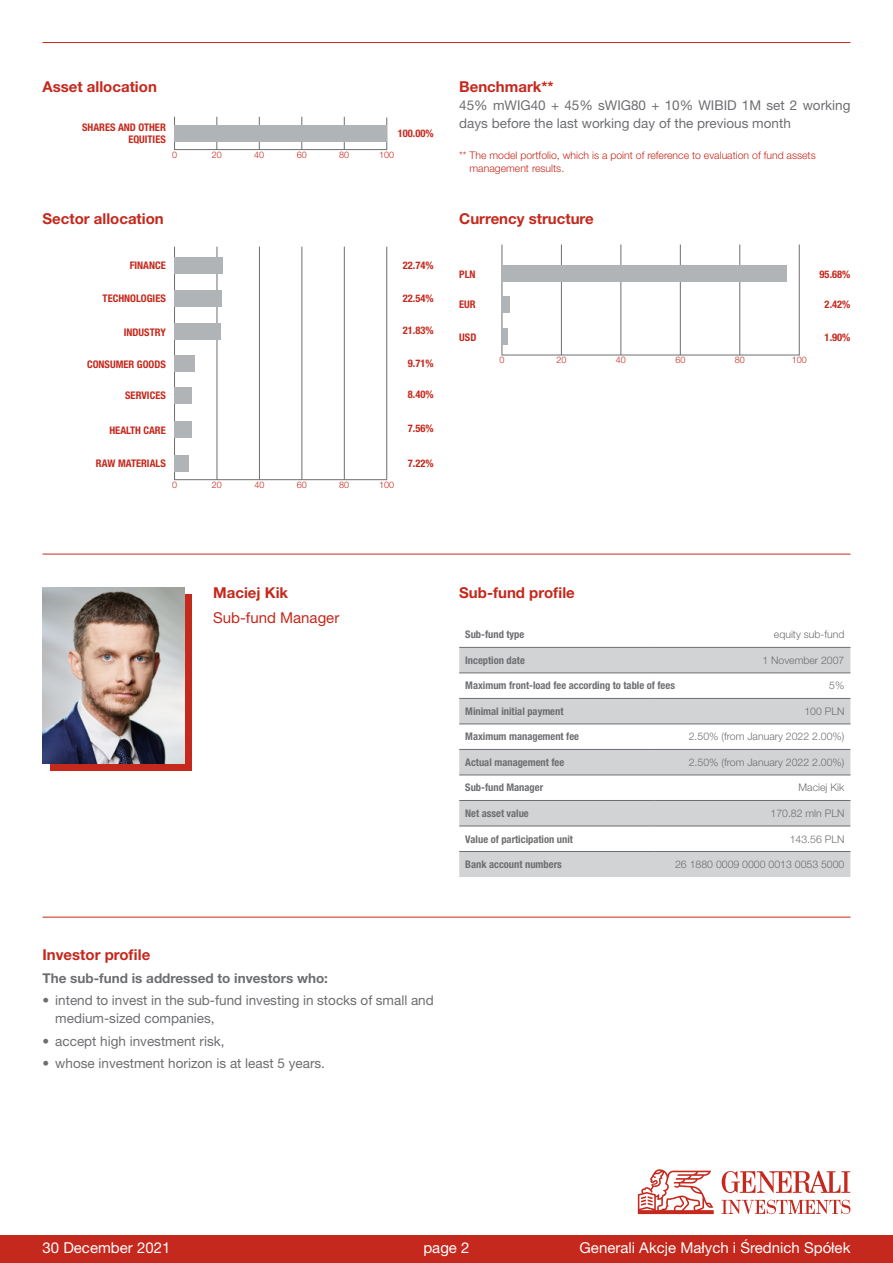
<style>
.page{position:relative;width:893px;height:1263px;background:#fff}
.page>*{position:absolute;margin:0;border:0;box-sizing:border-box;transform-origin:0 0}
.t1{font:700 15px "Helvetica Neue LT Pro";color:#c5281c}
.t2{font:15px "Helvetica Neue LT Pro";color:#fff}
.t3{font:15px "Helvetica Neue LT Pro";color:#c5281c}
.t4{font:13.5px/18px "Helvetica Neue LT Pro";color:#6d6e71}
.t5{font:700 13.5px "Helvetica Neue LT Pro";color:#6d6e71}
.t6{font:700 condensed 10.5px "Helvetica Neue LT Pro";color:#6d6e71}
.t7{font:700 condensed 10.5px/12.6px "Helvetica Neue LT Pro";color:#c5281c;text-align:right}
.t8{font:300 10.5px "Helvetica Neue LT Pro";color:#6d6e71}
.t9{font:300 10.5px/12.6px "Helvetica Neue LT Pro";color:#c5281c}
.t10{font:300 9px "Helvetica Neue LT Pro";color:#c5281c}
</style>
<div class="page">
<hr style="left:43px;top:42px;width:807px;height:1px;background:#c5281c">
<hr style="left:43px;top:554px;width:807px;height:1px;background:#c5281c">
<hr style="left:43px;top:917px;width:807px;height:1px;background:#c5281c">
<hr style="left:217px;top:117px;width:1px;height:33px;background:#6d6e71">
<hr style="left:259px;top:117px;width:1px;height:33px;background:#6d6e71">
<hr style="left:302px;top:117px;width:1px;height:33px;background:#6d6e71">
<hr style="left:344px;top:117px;width:1px;height:33px;background:#6d6e71">
<hr style="left:386px;top:118px;width:1px;height:32px;background:#6d6e71">
<hr style="left:174px;top:117px;width:1px;height:33px;background:#6d6e71">
<hr style="left:174px;top:149px;width:213px;height:1px;background:#6d6e71">
<svg style="left:459px;top:646px;width:391px;height:1px"></svg>
<svg style="left:459px;top:648px;width:391px;height:229px;fill:#d1d3d4"></svg>
<hr style="left:459px;top:647px;width:196px;height:1px;background:#6d6e71">
<hr style="left:655px;top:647px;width:195px;height:1px;background:#6d6e71">
<hr style="left:459px;top:673px;width:196px;height:1px;background:#6d6e71">
<hr style="left:655px;top:673px;width:195px;height:1px;background:#6d6e71">
<hr style="left:459px;top:698px;width:196px;height:1px;background:#6d6e71">
<hr style="left:655px;top:698px;width:195px;height:1px;background:#6d6e71">
<hr style="left:459px;top:724px;width:196px;height:1px;background:#6d6e71">
<hr style="left:655px;top:724px;width:195px;height:1px;background:#6d6e71">
<hr style="left:459px;top:749px;width:196px;height:1px;background:#6d6e71">
<hr style="left:655px;top:749px;width:195px;height:1px;background:#6d6e71">
<hr style="left:459px;top:775px;width:196px;height:1px;background:#6d6e71">
<hr style="left:655px;top:775px;width:195px;height:1px;background:#6d6e71">
<hr style="left:459px;top:800px;width:196px;height:1px;background:#6d6e71">
<hr style="left:655px;top:800px;width:195px;height:1px;background:#6d6e71">
<hr style="left:459px;top:826px;width:196px;height:1px;background:#6d6e71">
<hr style="left:655px;top:826px;width:195px;height:1px;background:#6d6e71">
<hr style="left:459px;top:851px;width:196px;height:1px;background:#6d6e71">
<hr style="left:655px;top:851px;width:195px;height:1px;background:#6d6e71">
<div style="left:50px;top:594px;width:142px;height:177px;background:#c5281c"></div>
<img style="left:43px;top:587px;width:141px;height:177px">
<div style="left:174px;top:125px;width:213px;height:17px;background:#b1b4b6"></div>
<hr style="left:217px;top:247px;width:1px;height:233px;background:#6d6e71">
<hr style="left:259px;top:247px;width:1px;height:233px;background:#6d6e71">
<hr style="left:302px;top:247px;width:1px;height:233px;background:#6d6e71">
<hr style="left:344px;top:247px;width:1px;height:233px;background:#6d6e71">
<hr style="left:386px;top:247px;width:1px;height:233px;background:#6d6e71">
<hr style="left:174px;top:247px;width:1px;height:233px;background:#6d6e71">
<hr style="left:174px;top:479px;width:213px;height:1px;background:#6d6e71">
<hr style="left:561px;top:244px;width:1px;height:111px;background:#6d6e71">
<hr style="left:621px;top:244px;width:1px;height:111px;background:#6d6e71">
<hr style="left:680px;top:244px;width:1px;height:111px;background:#6d6e71">
<hr style="left:739px;top:244px;width:1px;height:111px;background:#6d6e71">
<hr style="left:799px;top:244px;width:1px;height:111px;background:#6d6e71">
<hr style="left:502px;top:244px;width:1px;height:111px;background:#6d6e71">
<hr style="left:502px;top:355px;width:297px;height:1px;background:#6d6e71">
<div style="left:174px;top:257px;width:49px;height:17px;background:#b1b4b6"></div>
<div style="left:174px;top:290px;width:48px;height:17px;background:#b1b4b6"></div>
<div style="left:174px;top:323px;width:47px;height:17px;background:#b1b4b6"></div>
<div style="left:174px;top:355px;width:21px;height:16px;background:#b1b4b6"></div>
<div style="left:174px;top:421px;width:17px;height:16px;background:#b1b4b6"></div>
<div style="left:174px;top:387px;width:18px;height:16px;background:#b1b4b6"></div>
<div style="left:174px;top:455px;width:15px;height:17px;background:#b1b4b6"></div>
<div style="left:502px;top:266px;width:285px;height:16px;background:#b1b4b6"></div>
<div style="left:502px;top:296px;width:8px;height:17px;background:#b1b4b6"></div>
<div style="left:502px;top:328px;width:6px;height:17px;background:#b1b4b6"></div>
<div style="left:0;top:1235px;width:893px;height:28px;background:#c5281c"></div>
<svg style="left:638px;top:1169px;width:76px;height:45px"></svg>
<svg style="left:722px;top:1200px;width:128px;height:14px"></svg>
<svg style="left:722px;top:1171px;width:128px;height:22px"></svg>
<p class="t1" style="left:43px;top:77px;width:116px">Asset allocation</p>
<p class="t7" style="left:82px;top:121px;width:85px">SHARES AND OTHER<br>EQUITIES</p>
<p class="t7" style="left:398px;top:127px;width:37px">100.00%</p>
<p class="t10" style="left:172px;top:149px;width:7px">0</p>
<p class="t10" style="left:212px;top:149px;width:12px">20</p>
<p class="t10" style="left:254px;top:149px;width:12px">40</p>
<p class="t10" style="left:297px;top:149px;width:12px">60</p>
<p class="t10" style="left:339px;top:149px;width:12px">80</p>
<p class="t10" style="left:379px;top:149px;width:17px">100</p>
<p class="t1" style="left:459px;top:77px;width:96px">Benchmark**</p>
<p class="t4" style="left:459px;top:96px;width:393px">45% mWIG40 + 45% sWIG80 + 10% WIBID 1M set 2 working days before the last working day of the previous month</p>
<p class="t9" style="left:470px;top:149px;width:348px;text-indent:-10px">** The model portfolio, which is a point of reference to evaluation of fund assets management results.</p>
<p class="t1" style="left:43px;top:209px;width:123px">Sector allocation</p>
<p class="t1" style="left:459px;top:209px;width:136px">Currency structure</p>
<p class="t7" style="left:130px;top:259px;width:38px">FINANCE</p>
<p class="t7" style="left:103px;top:292px;width:65px">TECHNOLOGIES</p>
<p class="t7" style="left:124px;top:326px;width:44px">INDUSTRY</p>
<p class="t7" style="left:87px;top:358px;width:80px">CONSUMER GOODS</p>
<p class="t7" style="left:125px;top:389px;width:42px">SERVICES</p>
<p class="t7" style="left:109px;top:424px;width:58px">HEALTH CARE</p>
<p class="t7" style="left:96px;top:457px;width:71px">RAW MATERIALS</p>
<p class="t10" style="left:172px;top:479px;width:7px">0</p>
<p class="t10" style="left:212px;top:479px;width:12px">20</p>
<p class="t10" style="left:254px;top:479px;width:12px">40</p>
<p class="t10" style="left:297px;top:479px;width:12px">60</p>
<p class="t10" style="left:339px;top:479px;width:12px">80</p>
<p class="t10" style="left:379px;top:479px;width:17px">100</p>
<p class="t7" style="left:403px;top:259px;width:32px">22.74%</p>
<p class="t7" style="left:403px;top:292px;width:32px">22.54%</p>
<p class="t7" style="left:403px;top:324px;width:32px">21.83%</p>
<p class="t7" style="left:408px;top:357px;width:27px">9.71%</p>
<p class="t7" style="left:408px;top:388px;width:27px">8.40%</p>
<p class="t7" style="left:408px;top:422px;width:27px">7.56%</p>
<p class="t7" style="left:408px;top:457px;width:27px">7.22%</p>
<p class="t7" style="left:459px;top:268px;width:18px">PLN</p>
<p class="t7" style="left:459px;top:298px;width:18px">EUR</p>
<p class="t7" style="left:459px;top:331px;width:19px">USD</p>
<p class="t10" style="left:499px;top:355px;width:7px">0</p>
<p class="t10" style="left:556px;top:355px;width:12px">20</p>
<p class="t10" style="left:616px;top:355px;width:12px">40</p>
<p class="t10" style="left:675px;top:355px;width:12px">60</p>
<p class="t10" style="left:735px;top:355px;width:12px">80</p>
<p class="t10" style="left:792px;top:355px;width:17px">100</p>
<p class="t7" style="left:820px;top:268px;width:32px">95.68%</p>
<p class="t7" style="left:825px;top:298px;width:27px">2.42%</p>
<p class="t7" style="left:825px;top:331px;width:27px">1.90%</p>
<p class="t1" style="left:213px;top:583px;width:76px">Maciej Kik</p>
<p class="t3" style="left:213px;top:608px;width:128px">Sub-fund Manager</p>
<p class="t1" style="left:459px;top:583px;width:117px">Sub-fund profile</p>
<p class="t6" style="left:465px;top:628px;width:61px">Sub-fund type</p>
<p class="t8" style="left:774px;top:628px;width:72px">equity sub-fund</p>
<p class="t6" style="left:465px;top:654px;width:61px">Inception date</p>
<p class="t8" style="left:762px;top:654px;width:84px">1 November 2007</p>
<p class="t6" style="left:465px;top:679px;width:211px">Maximum front-load fee according to table of fees</p>
<p class="t8" style="left:829px;top:679px;width:17px">5%</p>
<p class="t6" style="left:465px;top:705px;width:100px">Minimal initial payment</p>
<p class="t8" style="left:804px;top:705px;width:42px">100 PLN</p>
<p class="t6" style="left:465px;top:730px;width:115px">Maximum management fee</p>
<p class="t8" style="left:689px;top:730px;width:157px">2.50% (from January 2022 2.00%)</p>
<p class="t6" style="left:465px;top:756px;width:101px">Actual management fee</p>
<p class="t8" style="left:689px;top:756px;width:157px">2.50% (from January 2022 2.00%)</p>
<p class="t6" style="left:465px;top:781px;width:79px">Sub-fund Manager</p>
<p class="t8" style="left:799px;top:781px;width:47px">Maciej Kik</p>
<p class="t6" style="left:465px;top:807px;width:65px">Net asset value</p>
<p class="t8" style="left:770px;top:807px;width:75px">170.82 mln PLN</p>
<p class="t6" style="left:465px;top:832px;width:109px">Value of participation unit</p>
<p class="t8" style="left:790px;top:832px;width:56px">143.56 PLN</p>
<p class="t6" style="left:465px;top:858px;width:98px">Bank account numbers</p>
<p class="t8" style="left:675px;top:858px;width:171px">26 1880 0009 0000 0013 0053 5000</p>
<p class="t1" style="left:43px;top:945px;width:109px">Investor profile</p>
<p class="t5" style="left:43px;top:970px;width:287px">The sub-fund is addressed to investors who:</p>
<p class="t4" style="left:55px;top:991px;width:380px;text-indent:-13px">• intend to invest in the sub-fund investing in stocks of small and medium-sized companies,</p>
<p class="t4" style="left:43px;top:1031px;width:184px">• accept high investment risk,</p>
<p class="t4" style="left:43px;top:1054px;width:284px">• whose investment horizon is at least 5 years.</p>
<p class="t2" style="left:43px;top:1238px;width:129px">30 December 2021</p>
<p class="t2" style="left:423px;top:1238px;width:48px">page 2</p>
<p class="t2" style="left:580px;top:1238px;width:272px">Generali Akcje Małych i Średnich Spółek</p>
</div>
